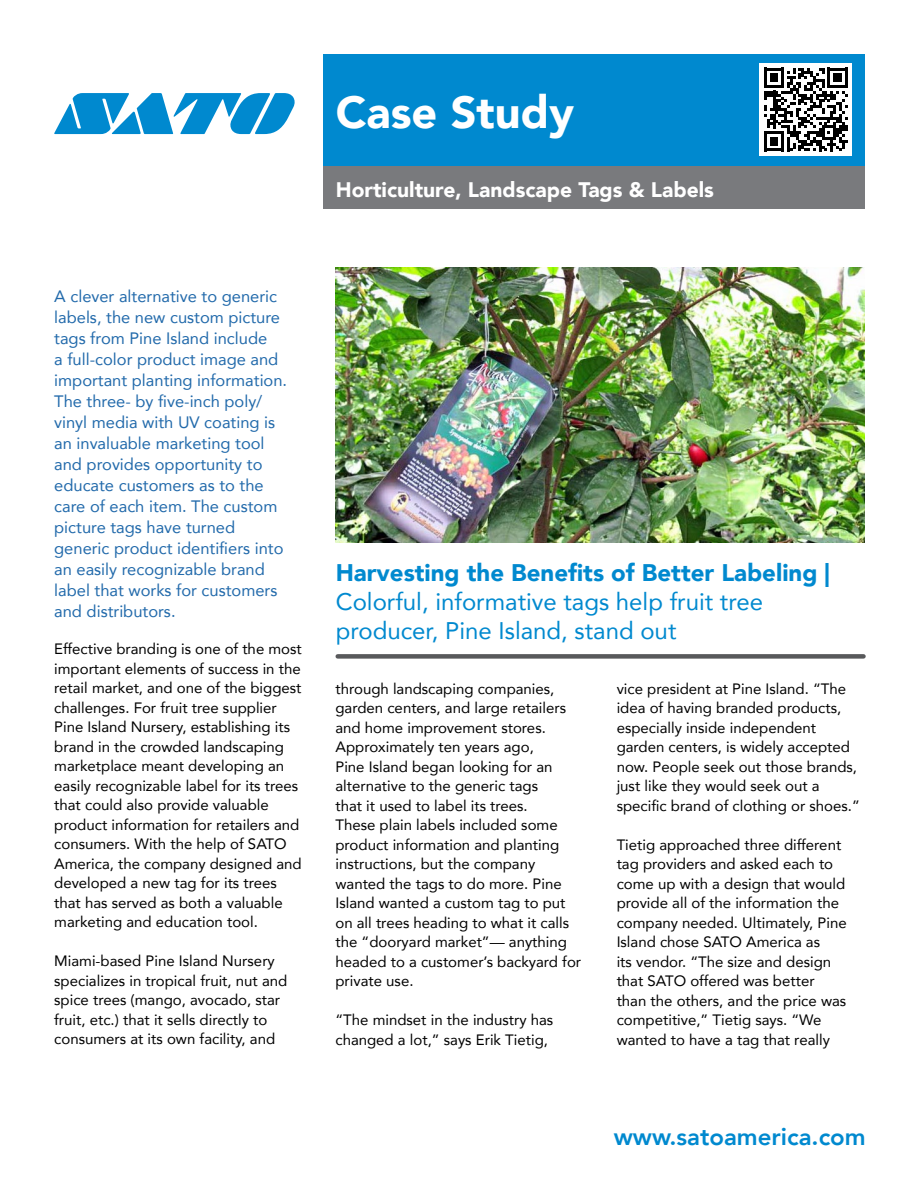
<style>
.page{position:relative;width:918px;height:1188px;background:#fff}
.page>*{position:absolute;margin:0;border:0;box-sizing:border-box;transform-origin:0 0}
.t1{font:900 45px "Avenir";color:#fff}
.t2{font:24px/28.8px "Avenir";color:#0089cf}
.t3{font:900 24px "Avenir";color:#0089cf}
.t4{font:800 24px "Avenir";color:#0089cf}
.t5{font:900 21px "Avenir";color:#fff}
.t6{font:16.5px/21px "Avenir";color:#226aab}
.t7{font:15px/19.5px "Avenir";color:#000}
</style>
<div class="page">
<div style="left:323px;top:54px;width:541px;height:112px;background:#0089cf"></div>
<div style="left:760px;top:64px;width:92px;height:92px;background:#fff"></div>
<svg style="left:54px;top:93px;width:241px;height:41px"></svg>
<div style="left:323px;top:166px;width:541px;height:43px;background:#797a7d"></div>
<svg style="left:764px;top:68px;width:84px;height:83px"></svg>
<div style="left:338px;top:654px;width:526px;height:5px;background:#58595b"></div>
<img style="left:336px;top:268px;width:528px;height:274px">
<h1 class="t1" style="left:336px;top:74px;width:240px">Case Study</h1>
<h3 class="t5" style="left:336px;top:172px;width:380px">Horticulture, Landscape Tags &amp; Labels</h3>
<p class="t6" style="left:54px;top:285px;width:234px">A clever alternative to generic labels, the new custom picture tags from Pine Island include<br>a full-color product image and important planting information.<br>The three- by five-inch poly/ vinyl media with UV coating is an invaluable marketing tool and provides opportunity to educate customers as to the care of each item. The custom picture tags have turned generic product identifiers into an easily recognizable brand label that works for customers and distributors.</p>
<p class="t7" style="left:54px;top:639px;width:249px">Effective branding is one of the most important elements of success in the retail market, and one of the biggest challenges. For fruit tree supplier Pine Island Nursery, establishing its brand in the crowded landscaping marketplace meant developing an easily recognizable label for its trees that could also provide valuable product information for retailers and consumers. With the help of SATO America, the company designed and developed a new tag for its trees that has served as both a valuable marketing and education tool.</p>
<p class="t7" style="left:54px;top:951px;width:235px">Miami-based Pine Island Nursery specializes in tropical fruit, nut and spice trees (mango, avocado, star fruit, etc.) that it sells directly to consumers at its own facility, and</p>
<h2 class="t3" style="left:336px;top:552px;width:496px">Harvesting the Benefits of Better Labeling |</h2>
<h2 class="t2" style="left:336px;top:587px;width:429px">Colorful, informative tags help fruit tree producer, Pine Island, stand out</h2>
<p class="t7" style="left:335px;top:678px;width:247px">through landscaping companies, garden centers, and large retailers and home improvement stores.<br>Approximately ten years ago,<br>Pine Island began looking for an alternative to the generic tags<br>that it used to label its trees.<br>These plain labels included some product information and planting instructions, but the company wanted the tags to do more. Pine<br>Island wanted a custom tag to put on all trees heading to what it calls the “dooryard market”— anything headed to a customer’s backyard for private use.</p>
<p class="t7" style="left:335px;top:1010px;width:219px">“The mindset in the industry has changed a lot,” says Erik Tietig,</p>
<p class="t7" style="left:617px;top:678px;width:245px">vice president at Pine Island. “The idea of having branded products, especially inside independent garden centers, is widely accepted now. People seek out those brands, just like they would seek out a specific brand of clothing or shoes.”</p>
<p class="t7" style="left:617px;top:834px;width:232px">Tietig approached three different tag providers and asked each to come up with a design that would provide all of the information the company needed. Ultimately, Pine<br>Island chose SATO America as<br>its vendor. “The size and design that SATO offered was better than the others, and the price was competitive,” Tietig says. “We wanted to have a tag that really</p>
<h2 class="t4" style="left:614px;top:1118px;width:253px">www.satoamerica.com</h2>
</div>
